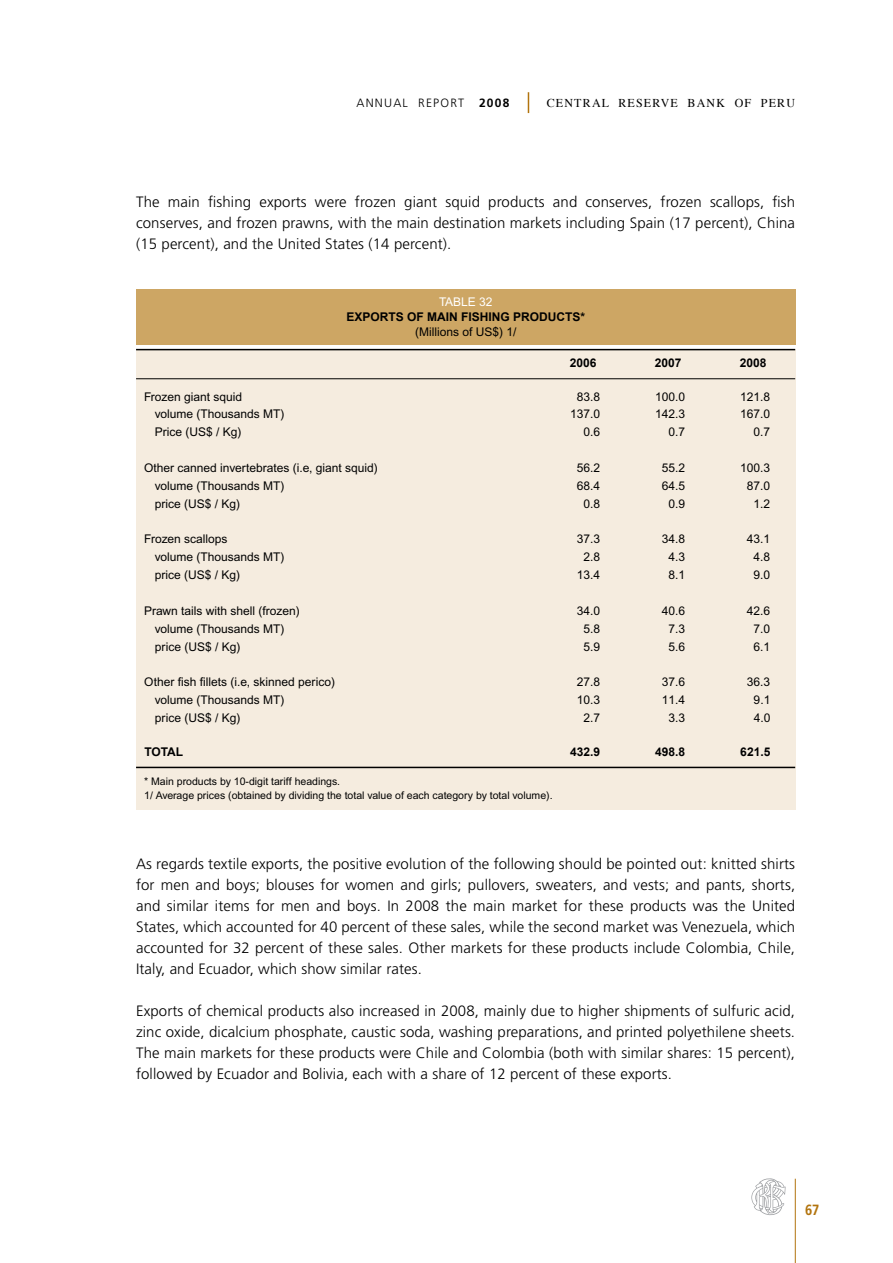
<style>
.page{position:relative;width:893px;height:1263px;background:#fff}
.page>*{position:absolute;margin:0;border:0;box-sizing:border-box;transform-origin:0 0}
.t1{font:300 15px/21px "Frutiger";letter-spacing:.01em;color:#000;text-align:justify}
.t2{font:700 14.85px "Frutiger";color:#b2740e;scale:.88 1}
.t3{font:12px "Arial";color:#000}
.t4{font:700 12px "Arial";color:#000}
.t5{font:12px "Times";letter-spacing:.1em;color:#000}
.t6{font:300 12px "Frutiger";letter-spacing:.1em;color:#000}
.t7{font:12px "Arial";color:#fff}
.t8{font:10.5px/13.5px "Arial";color:#000}
.s1{font-weight:700}
</style>
<div class="page">
<hr style="left:795px;top:1179px;width:1px;height:84px;background:#b2740e">
<svg style="left:751px;top:1178px;width:35px;height:38px"></svg>
<svg style="left:528px;top:92px;width:1px;height:21px"></svg>
<div style="left:136px;top:349px;width:659px;height:460px;background:#f5ecdf"></div>
<hr style="left:136px;top:349px;width:659px;height:1px;background:#000">
<div style="left:136px;top:289px;width:659px;height:56px;background:#cda664"></div>
<hr style="left:136px;top:767px;width:659px;height:1px;background:#000">
<hr style="left:136px;top:378px;width:659px;height:1px;background:#000">
<p class="t6" style="left:357px;top:96px;width:154px">ANNUAL REPORT <span class="s1">2008</span></p>
<p class="t5" style="left:547px;top:92px;width:250px">CENTRAL RESERVE BANK OF PERU</p>
<p class="t1" style="left:136px;top:192px;width:661px">The main fishing exports were frozen giant squid products and conserves, frozen scallops, fish conserves, and frozen prawns, with the main destination markets including Spain (17 percent), China (15 percent), and the United States (14 percent).</p>
<p class="t7" style="left:439px;top:295px;width:55px">TABLE 32</p>
<p class="t4" style="left:346px;top:311px;width:9px">EXPORTS</p>
<p class="t4" style="left:407px;top:311px;width:158px">OF MAIN FISHING PRODUCTS</p>
<p class="t4" style="left:581px;top:311px;width:6px">*</p>
<p class="t3" style="left:415px;top:325px;width:103px">(Millions of US$) 1/</p>
<p class="t4" style="left:570px;top:356px;width:28px">2006</p>
<p class="t4" style="left:655px;top:356px;width:28px">2007</p>
<p class="t4" style="left:740px;top:356px;width:28px">2008</p>
<p class="t3" style="left:144px;top:389px;width:99px">Frozen giant squid</p>
<p class="t3" style="left:577px;top:389px;width:25px">83.8</p>
<p class="t3" style="left:655px;top:389px;width:32px">100.0</p>
<p class="t3" style="left:740px;top:389px;width:32px">121.8</p>
<p class="t3" style="left:155px;top:407px;width:131px">volume (Thousands MT)</p>
<p class="t3" style="left:570px;top:407px;width:32px">137.0</p>
<p class="t3" style="left:655px;top:407px;width:32px">142.3</p>
<p class="t3" style="left:740px;top:407px;width:32px">167.0</p>
<p class="t3" style="left:155px;top:425px;width:88px">Price (US$ / Kg)</p>
<p class="t3" style="left:583px;top:425px;width:18px">0.6</p>
<p class="t3" style="left:668px;top:425px;width:18px">0.7</p>
<p class="t3" style="left:753px;top:425px;width:18px">0.7</p>
<p class="t3" style="left:144px;top:461px;width:235px">Other canned invertebrates (i.e, giant squid)</p>
<p class="t3" style="left:577px;top:461px;width:25px">56.2</p>
<p class="t3" style="left:662px;top:461px;width:25px">55.2</p>
<p class="t3" style="left:740px;top:461px;width:32px">100.3</p>
<p class="t3" style="left:155px;top:479px;width:131px">volume (Thousands MT)</p>
<p class="t3" style="left:577px;top:479px;width:25px">68.4</p>
<p class="t3" style="left:662px;top:479px;width:25px">64.5</p>
<p class="t3" style="left:747px;top:479px;width:25px">87.0</p>
<p class="t3" style="left:155px;top:497px;width:87px">price (US$ / Kg)</p>
<p class="t3" style="left:583px;top:497px;width:18px">0.8</p>
<p class="t3" style="left:668px;top:497px;width:18px">0.9</p>
<p class="t3" style="left:753px;top:497px;width:18px">1.2</p>
<p class="t3" style="left:144px;top:532px;width:85px">Frozen scallops</p>
<p class="t3" style="left:577px;top:532px;width:25px">37.3</p>
<p class="t3" style="left:662px;top:532px;width:25px">34.8</p>
<p class="t3" style="left:747px;top:532px;width:25px">43.1</p>
<p class="t3" style="left:155px;top:550px;width:131px">volume (Thousands MT)</p>
<p class="t3" style="left:583px;top:550px;width:18px">2.8</p>
<p class="t3" style="left:668px;top:550px;width:18px">4.3</p>
<p class="t3" style="left:754px;top:550px;width:18px">4.8</p>
<p class="t3" style="left:155px;top:568px;width:87px">price (US$ / Kg)</p>
<p class="t3" style="left:577px;top:568px;width:25px">13.4</p>
<p class="t3" style="left:668px;top:568px;width:18px">8.1</p>
<p class="t3" style="left:754px;top:568px;width:18px">9.0</p>
<p class="t3" style="left:144px;top:604px;width:157px">Prawn tails with shell (frozen)</p>
<p class="t3" style="left:577px;top:604px;width:25px">34.0</p>
<p class="t3" style="left:662px;top:604px;width:25px">40.6</p>
<p class="t3" style="left:747px;top:604px;width:25px">42.6</p>
<p class="t3" style="left:155px;top:622px;width:131px">volume (Thousands MT)</p>
<p class="t3" style="left:583px;top:622px;width:18px">5.8</p>
<p class="t3" style="left:669px;top:622px;width:18px">7.3</p>
<p class="t3" style="left:754px;top:622px;width:18px">7.0</p>
<p class="t3" style="left:155px;top:639px;width:87px">price (US$ / Kg)</p>
<p class="t3" style="left:583px;top:639px;width:18px">5.9</p>
<p class="t3" style="left:669px;top:639px;width:18px">5.6</p>
<p class="t3" style="left:754px;top:639px;width:18px">6.1</p>
<p class="t3" style="left:144px;top:675px;width:192px">Other fish fillets (i.e, skinned perico)</p>
<p class="t3" style="left:577px;top:675px;width:25px">27.8</p>
<p class="t3" style="left:662px;top:675px;width:25px">37.6</p>
<p class="t3" style="left:747px;top:675px;width:25px">36.3</p>
<p class="t3" style="left:155px;top:693px;width:131px">volume (Thousands MT)</p>
<p class="t3" style="left:577px;top:693px;width:25px">10.3</p>
<p class="t3" style="left:662px;top:693px;width:25px">11.4</p>
<p class="t3" style="left:754px;top:693px;width:18px">9.1</p>
<p class="t3" style="left:155px;top:711px;width:87px">price (US$ / Kg)</p>
<p class="t3" style="left:584px;top:711px;width:18px">2.7</p>
<p class="t3" style="left:669px;top:711px;width:18px">3.3</p>
<p class="t3" style="left:754px;top:711px;width:18px">4.0</p>
<p class="t4" style="left:144px;top:745px;width:32px">TOTAL</p>
<p class="t4" style="left:570px;top:745px;width:32px">432.9</p>
<p class="t4" style="left:655px;top:745px;width:32px">498.8</p>
<p class="t4" style="left:740px;top:745px;width:32px">621.5</p>
<p class="t8" style="left:144px;top:775px;width:410px">* Main products by 10-digit tariff headings.<br>1/ Average prices (obtained by dividing the total value of each category by total volume).</p>
<p class="t1" style="left:136px;top:853px;width:661px">As regards textile exports, the positive evolution of the following should be pointed out: knitted shirts for men and boys; blouses for women and girls; pullovers, sweaters, and vests; and pants, shorts, and similar items for men and boys. In 2008 the main market for these products was the United States, which accounted for 40 percent of these sales, while the second market was Venezuela, which accounted for 32 percent of these sales. Other markets for these products include Colombia, Chile, Italy, and Ecuador, which show similar rates.</p>
<p class="t1" style="left:136px;top:1000px;width:661px">Exports of chemical products also increased in 2008, mainly due to higher shipments of sulfuric acid, zinc oxide, dicalcium phosphate, caustic soda, washing preparations, and printed polyethilene sheets.<br>The main markets for these products were Chile and Colombia (both with similar shares: 15 percent), followed by Ecuador and Bolivia, each with a share of 12 percent of these exports.</p>
<p class="t2" style="left:805px;top:1201px;width:18px">67</p>
</div>
